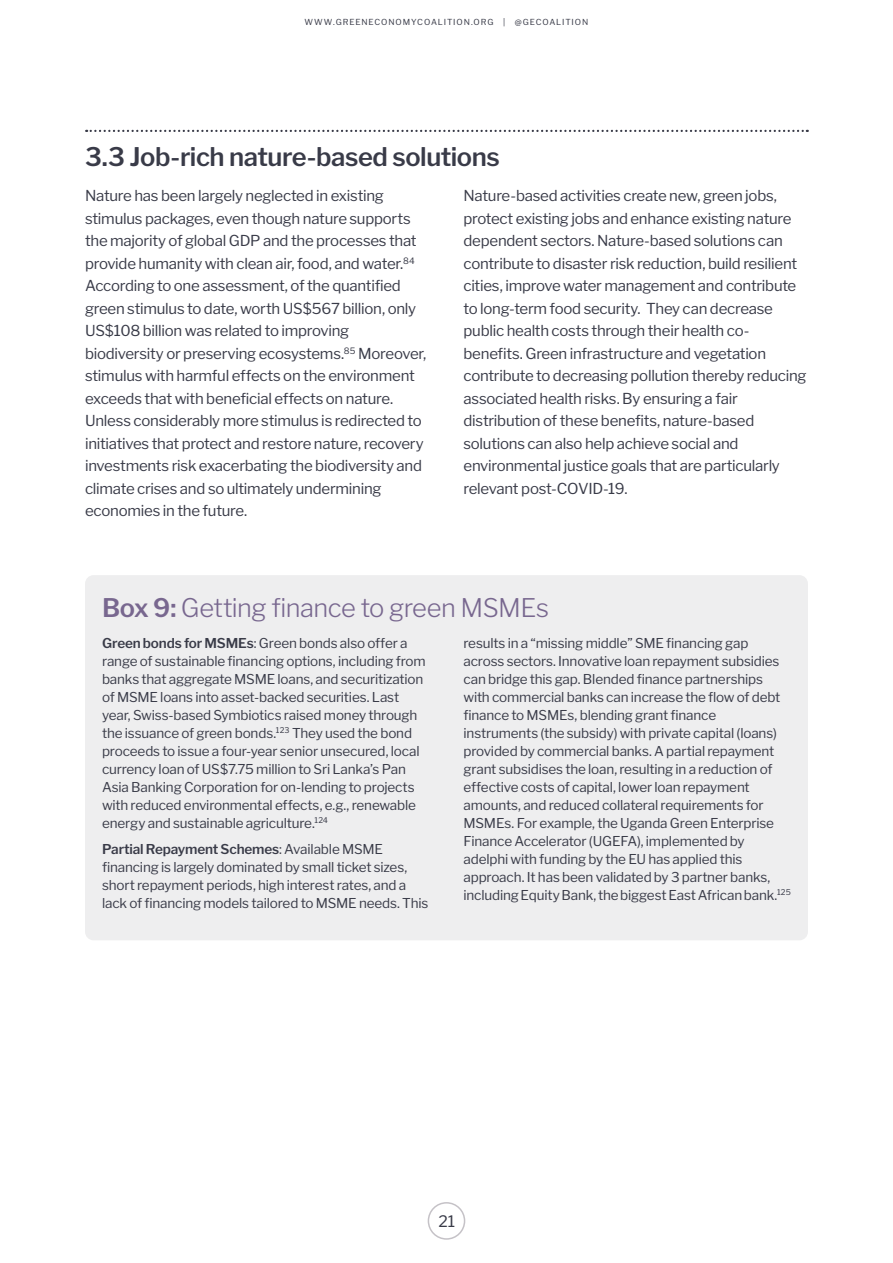
<style>
.page{position:relative;width:893px;height:1263px;background:#fff}
.page>*{position:absolute;margin:0;border:0;box-sizing:border-box;transform-origin:0 0}
.GEC-H2_Green_Dotted{font:600 25.5px "Libre Franklin";letter-spacing:-.02em;color:#393b48}
.GEC-H2_Purple{font:300 25.5px "Libre Franklin";letter-spacing:-.02em;color:#78678f}
.t1{font:15.75px "Libre Franklin";color:#393b48}
.t2{font:15px/22.5px "Libre Franklin";letter-spacing:-.015em;color:#393b48}
.GEC-Body-10pt{font:13.5px/18px "Libre Franklin";letter-spacing:-.01em;color:#393b48}
.t3{font:8.25px "Libre Franklin";letter-spacing:.11em;color:#393b48}
.s1{font-weight:600}
</style>
<div class="page">
<svg style="left:86px;top:130px;width:722px;height:2px"></svg>
<div style="left:85px;top:575px;width:723px;height:365px;background:#eeeeef;border-radius:9px"></div>
<div style="left:428px;top:1202px;width:37px;height:38px;border:2px solid #c5c2c7;border-radius:50%"></div>
<p class="t3" style="left:305px;top:17px;width:285px">WWW.GREENECONOMYCOALITION.ORG | @GECOALITION</p>
<p class="GEC-H2_Green_Dotted" style="left:85px;top:141px;width:416px">3.3 Job-rich nature-based solutions</p>
<p class="t2" style="left:85px;top:185px;width:343px">Nature has been largely neglected in existing stimulus packages, even though nature supports the majority of global GDP and the processes that provide humanity with clean air, food, and water.<sup>84<br></sup>According to one assessment, of the quantified green stimulus to date, worth US$567 billion, only US$108 billion was related to improving biodiversity or preserving ecosystems.<sup>85</sup> Moreover, stimulus with harmful effects on the environment exceeds that with beneficial effects on nature.<br>Unless considerably more stimulus is redirected to initiatives that protect and restore nature, recovery investments risk exacerbating the biodiversity and climate crises and so ultimately undermining economies in the future.</p>
<p class="t2" style="left:463px;top:185px;width:345px">Nature-based activities create new, green jobs, protect existing jobs and enhance existing nature dependent sectors. Nature-based solutions can contribute to disaster risk reduction, build resilient cities, improve water management and contribute to long-term food security. They can decrease public health costs through their health co&shy;benefits. Green infrastructure and vegetation contribute to decreasing pollution thereby reducing associated health risks. By ensuring a fair distribution of these benefits, nature-based solutions can also help achieve social and environmental justice goals that are particularly relevant post-COVID-19.</p>
<p class="GEC-H2_Purple" style="left:102px;top:592px;width:449px"><span class="s1">Box 9:</span> Getting finance to green MSMEs</p>
<p class="GEC-Body-10pt" style="left:102px;top:634px;width:325px"><span class="s1">Green bonds for MSMEs</span>: Green bonds also offer a range of sustainable financing options, including from banks that aggregate MSME loans, and securitization of MSME loans into asset-backed securities. Last year, Swiss-based Symbiotics raised money through the issuance of green bonds.<sup>123</sup> They used the bond proceeds to issue a four-year senior unsecured, local currency loan of US$7.75 million to Sri Lanka’s Pan Asia Banking Corporation for on-lending to projects with reduced environmental effects, e.g., renewable energy and sustainable agriculture.<sup>124</sup></p>
<p class="GEC-Body-10pt" style="left:102px;top:840px;width:328px"><span class="s1">Partial Repayment Schemes</span>: Available MSME financing is largely dominated by small ticket sizes, short repayment periods, high interest rates, and a lack of financing models tailored to MSME needs. This</p>
<p class="GEC-Body-10pt" style="left:463px;top:634px;width:329px">results in a “missing middle” SME financing gap across sectors. Innovative loan repayment subsidies can bridge this gap. Blended finance partnerships with commercial banks can increase the flow of debt finance to MSMEs, blending grant finance instruments (the subsidy) with private capital (loans) provided by commercial banks. A partial repayment grant subsidises the loan, resulting in a reduction of effective costs of capital, lower loan repayment amounts, and reduced collateral requirements for MSMEs. For example, the Uganda Green Enterprise Finance Accelerator (UGEFA), implemented by adelphi with funding by the EU has applied this approach. It has been validated by 3 partner banks, including Equity Bank, the biggest East African bank.<sup>125</sup></p>
<p class="t1" style="left:438px;top:1212px;width:18px">21</p>
</div>
